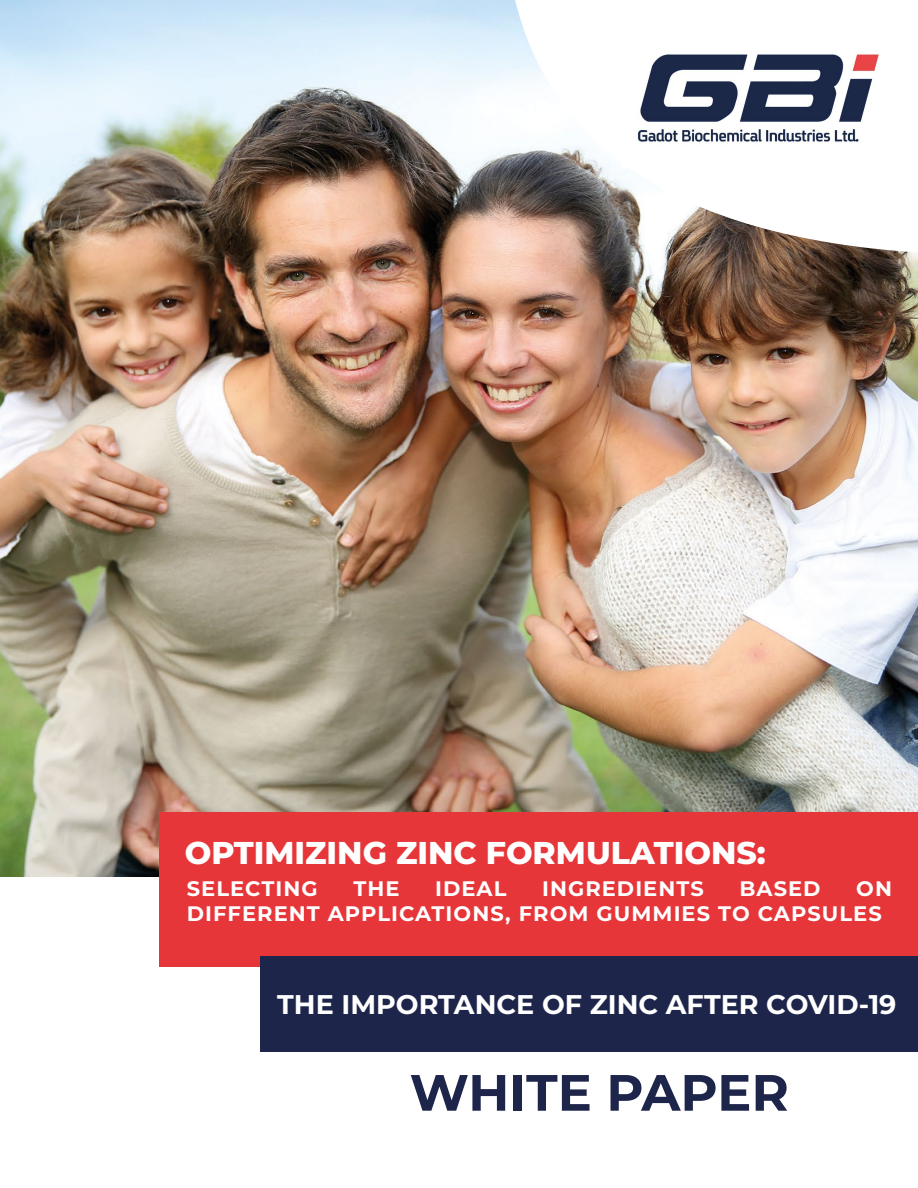
<style>
.page{position:relative;width:918px;height:1188px;background:#fff}
.page>*{position:absolute;margin:0;border:0;box-sizing:border-box;transform-origin:0 0}
.t1{font:700 51px "Montserrat";color:#1e254a}
.t2{font:800 31.5px "Montserrat";color:#fff}
.t3{font:700 27px "Montserrat";color:#fff}
.t4{font:700 21px/25.2px "Montserrat";letter-spacing:.05em;color:#fff}
</style>
<div class="page">
<img style="left:0;top:0;width:918px;height:877px">
<div style="left:159px;top:812px;width:759px;height:155px;background:#e73639"></div>
<div style="left:260px;top:957px;width:658px;height:95px;background:#1e254a"></div>
<svg style="left:511px;top:0;width:407px;height:254px"></svg>
<img style="left:622px;top:31px;width:273px;height:136px">
<h2 class="t2" style="left:185px;top:830px;width:582px">OPTIMIZING ZINC FORMULATIONS:</h2>
<p class="t4" style="left:187px;top:875px;width:132px">SELECTING</p>
<p class="t4" style="left:353px;top:875px;width:48px">THE</p>
<p class="t4" style="left:435px;top:875px;width:73px">IDEAL</p>
<p class="t4" style="left:542px;top:875px;width:163px">INGREDIENTS</p>
<p class="t4" style="left:739px;top:875px;width:83px">BASED</p>
<p class="t4" style="left:187px;top:875px;width:707px;text-indent:670px">ON<br>DIFFERENT APPLICATIONS, FROM GUMMIES TO CAPSULES</p>
<p class="t3" style="left:277px;top:985px;width:621px">THE IMPORTANCE OF ZINC AFTER COVID-19</p>
<h1 class="t1" style="left:410px;top:1056px;width:381px">WHITE PAPER</h1>
</div>
